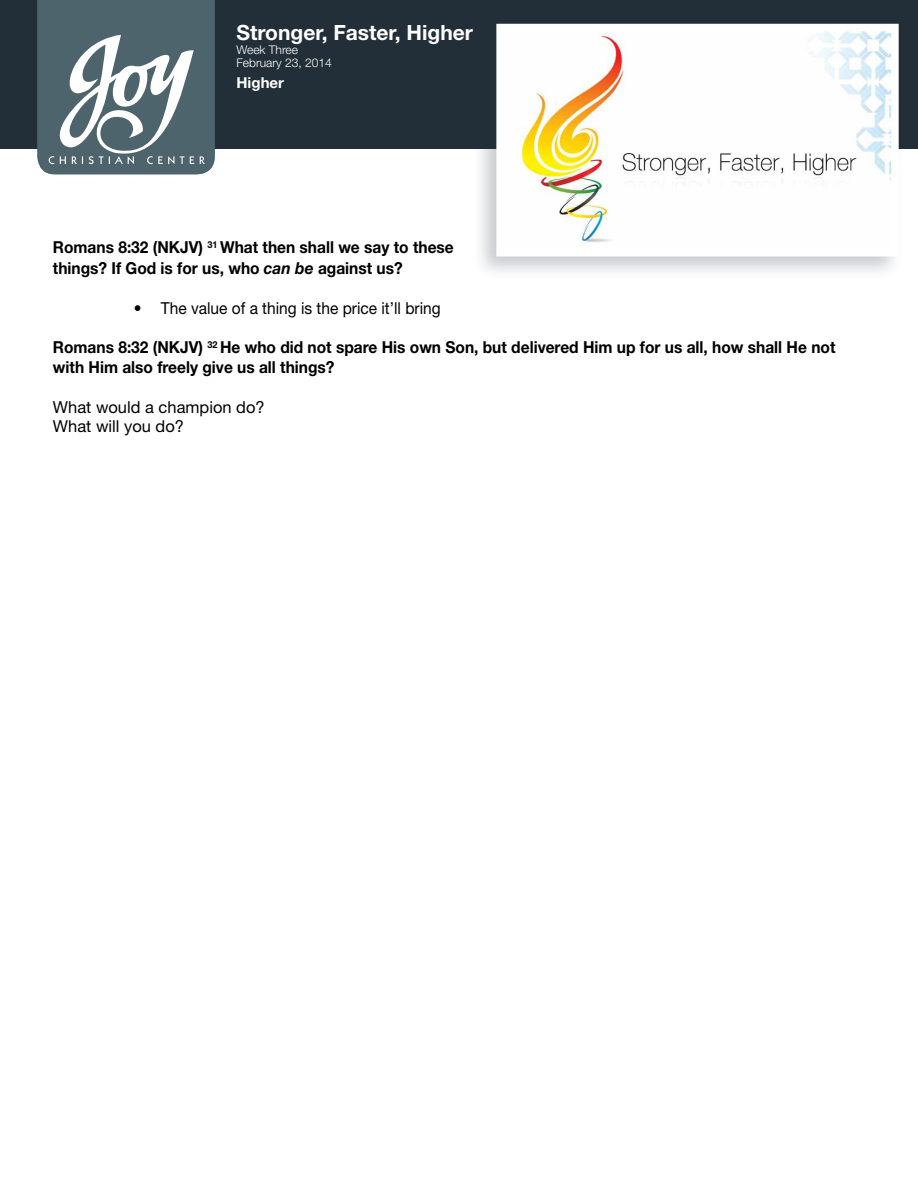
<style>
.page{position:relative;width:918px;height:1188px;background:#fff}
.page>*{position:absolute;margin:0;border:0;box-sizing:border-box;transform-origin:0 0}
.t1{font:700 21px "Helvetica Neue LT";color:#fff}
.t2{font:700 16.5px/21px "Helvetica Neue LT";color:#000;scale:.94 1}
.t3{font:16.5px "Helvetica Neue LT";color:#000;scale:.94 1}
.t4{font:16.5px/19.8px "Helvetica Neue LT";color:#000}
.t5{font:700 15px "Helvetica Neue LT";color:#fff}
.t6{font:300 12px/13.5px "Helvetica Neue LT";color:#fff}
.s1{font-style:italic}
</style>
<div class="page">
<div style="left:0;top:0;width:918px;height:149px;background:#222f38"></div>
<svg style="left:37px;top:0;width:178px;height:174px;background:#6d7f86"></svg>
<div style="left:472px;top:18px;width:432px;height:263px;background:#222f38;opacity:.25"></div>
<svg style="left:493px;top:20px;width:409px;height:240px"></svg>
<p class="t1" style="left:237px;top:20px;width:238px">Stronger, Faster, Higher</p>
<p class="t6" style="left:237px;top:42px;width:97px">Week Three<br>February 23, 2014</p>
<p class="t5" style="left:237px;top:74px;width:49px">Higher</p>
<p class="t2" style="left:53px;top:236px;width:428px">Romans 8:32 (NKJV) <sup>31</sup> What then shall we say to these things? If God is for us, who <span class="s1">can be</span> against us?</p>
<p class="t3" style="left:134px;top:298px;width:328px">• The value of a thing is the price it’ll bring</p>
<p class="t2" style="left:53px;top:337px;width:834px;line-height:19.8px">Romans 8:32 (NKJV) <sup>32</sup> He who did not spare His own Son, but delivered Him up for us all, how shall He not with Him also freely give us all things?</p>
<p class="t4" style="left:53px;top:397px;width:213px">What would a champion do?<br>What will you do?</p>
</div>
